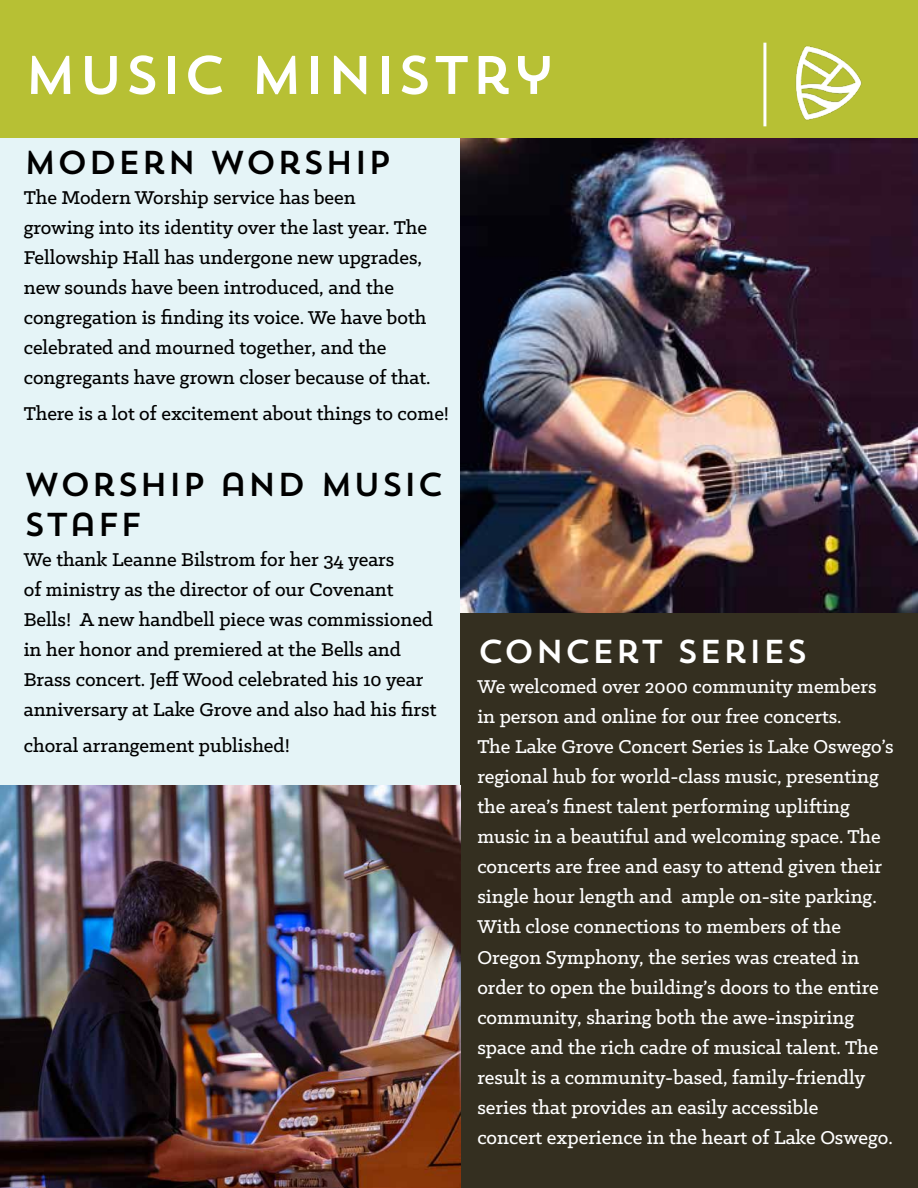
<style>
.page{position:relative;width:918px;height:1188px;background:#fff}
.page>*{position:absolute;margin:0;border:0;box-sizing:border-box;transform-origin:0 0}
.t1{font:54px "Trend Sans One";color:#fff}
.t2{font:33px/39.6px "Trend Sans One";color:#000}
.t3{font:33px "Trend Sans One";color:#fff}
.t4{font:500 21px/30px "Klinic Slab";color:#fff}
.t5{font:500 21px/30px "Klinic Slab";color:#000}
</style>
<div class="page">
<div style="left:0;top:124px;width:460px;height:661px;background:#e5f4f7"></div>
<div style="left:460px;top:612px;width:458px;height:576px;background:#342f20"></div>
<img style="left:460px;top:138px;width:458px;height:474px">
<img style="left:0;top:785px;width:460px;height:403px">
<div style="left:0;top:0;width:918px;height:138px;background:#b7c034"></div>
<img style="left:795px;top:46px;width:67px;height:74px">
<hr style="left:763px;top:43px;width:3px;height:83px;background:#fff">
<h1 class="t1" style="left:24px;top:40px;width:533px">MUSIC MINISTRY</h1>
<h2 class="t2" style="left:24px;top:142px;width:370px">MODERN WORSHIP</h2>
<p class="t5" style="left:24px;top:182px;width:408px">The Modern Worship service has been growing into its identity over the last year. The Fellowship Hall has undergone new upgrades, new sounds have been introduced, and the congregation is finding its voice. We have both celebrated and mourned together, and the congregants have grown closer because of that.</p>
<p class="t5" style="left:24px;top:398px;width:427px">There is a lot of excitement about things to come!</p>
<h2 class="t2" style="left:24px;top:464px;width:422px">WORSHIP AND MUSIC<br>STAFF</h2>
<p class="t5" style="left:24px;top:544px;width:414px">We thank Leanne Bilstrom for her 34 years<br>of ministry as the director of our Covenant Bells! A new handbell piece was commissioned in her honor and premiered at the Bells and Brass concert. Jeff Wood celebrated his 10 year anniversary at Lake Grove and also had his first</p>
<p class="t5" style="left:24px;top:730px;width:268px">choral arrangement published!</p>
<h2 class="t3" style="left:477px;top:631px;width:332px">CONCERT SERIES</h2>
<p class="t4" style="left:477px;top:671px;width:418px">We welcomed over 2000 community members in person and online for our free concerts.<br>The Lake Grove Concert Series is Lake Oswego’s regional hub for world-class music, presenting the area’s finest talent performing uplifting music in a beautiful and welcoming space. The concerts are free and easy to attend given their single hour length and ample on-site parking.<br>With close connections to members of the Oregon Symphony, the series was created in order to open the building’s doors to the entire community, sharing both the awe-inspiring space and the rich cadre of musical talent. The result is a community-based, family-friendly series that provides an easily accessible<br>concert experience in the heart of Lake Oswego.</p>
</div>
